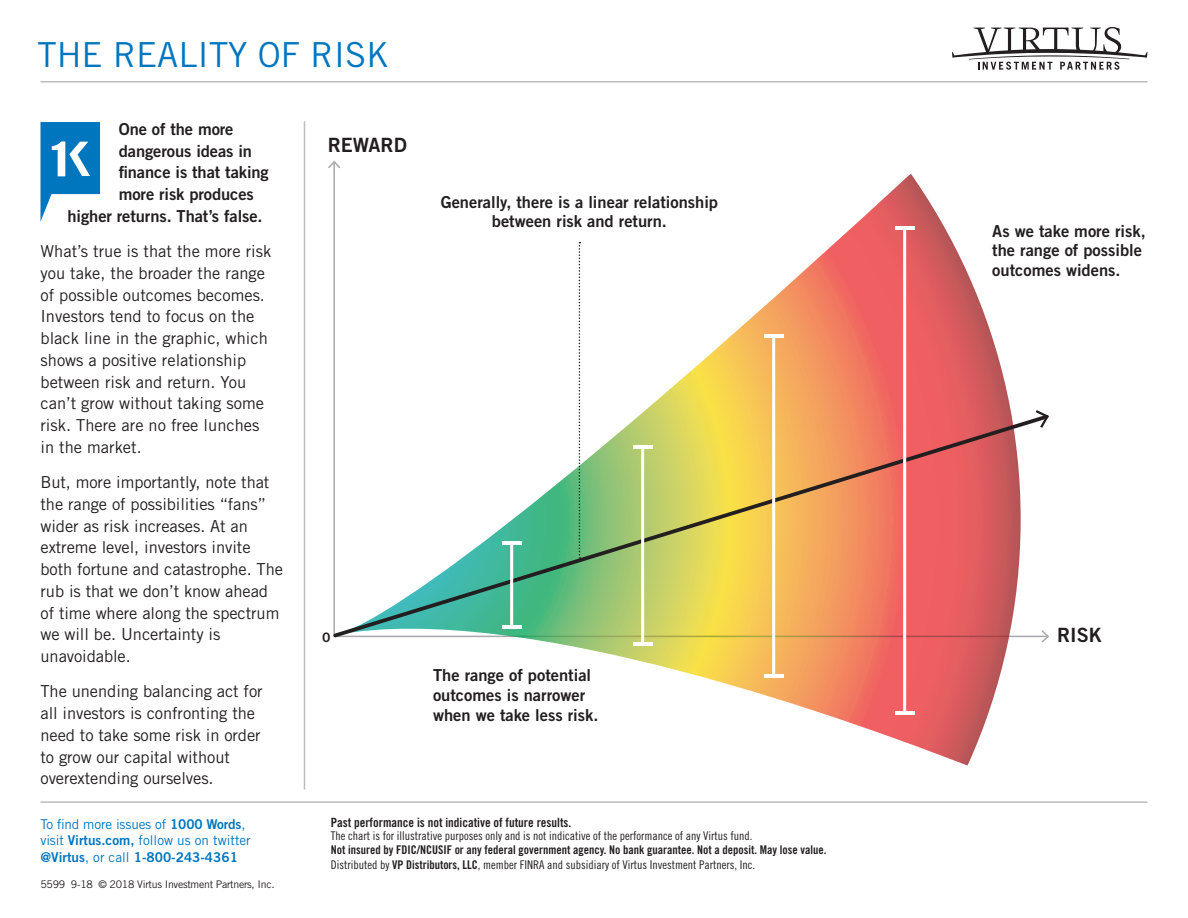
<style>
.page{position:relative;width:1188px;height:918px;background:#fff}
.page>*{position:absolute;margin:0;border:0;box-sizing:border-box;transform-origin:0 0}
.t1{font:34.5px "Trade Gothic LT Std";color:#0076bf}
.t2{font:19.65px "Trade Gothic LT Std Bd 2";color:#231f20}
.Body_Copy{font:16.5px/21.8px "Trade Gothic LT Std";letter-spacing:-.005em;color:#231f20}
.Body_Copy-2{font:16.5px/19.8px "Trade Gothic LT Std Bd 2";color:#231f20}
.t3{font:13.5px/16.2px "Trade Gothic LT Std";letter-spacing:-.01em;color:#0076bf}
.t4{font:12.9px "Trade Gothic LT Std Bd 2";color:#231f20;scale:1.06 1}
.Footnotes{font:12.75px "Trade Gothic Bold Cond Twenty";color:#231f20}
.Footnotes-2{font:12px "Trade Gothic Cond Eighteen";color:#231f20}
.Footnotes-3{font:12px "Trade Gothic Bold Cond Twenty";color:#231f20}
.t5{font:10.5px "Trade Gothic LT Std";letter-spacing:-.025em;color:#231f20}
.s1{font-family:"Trade Gothic LT Std Bd 2"}
.s2{font-family:"Trade Gothic Bold Cond Twenty"}
</style>
<div class="page">
<hr style="left:40px;top:81px;width:1108px;height:1px;background:#bcbdc0">
<hr style="left:40px;top:801px;width:1108px;height:2px;background:#bcbdc0">
<svg style="left:952px;top:27px;width:195px;height:43px"></svg>
<hr style="left:304px;top:121px;width:1px;height:669px;background:#bcbdc0">
<svg style="left:340px;top:167px;width:671px;height:599px"></svg>
<hr style="left:333px;top:162px;width:2px;height:474px;background:#a8a9ad">
<svg style="left:328px;top:161px;width:12px;height:7px"></svg>
<svg style="left:333px;top:412px;width:716px;height:228px"></svg>
<svg style="left:1036px;top:410px;width:13px;height:18px"></svg>
<hr style="left:903px;top:228px;width:3px;height:485px;background:#fff">
<hr style="left:895px;top:227px;width:20px;height:3px;background:#fff">
<hr style="left:895px;top:712px;width:20px;height:3px;background:#fff">
<hr style="left:772px;top:336px;width:3px;height:340px;background:#fff">
<hr style="left:764px;top:334px;width:20px;height:3px;background:#fff">
<hr style="left:764px;top:675px;width:20px;height:3px;background:#fff">
<hr style="left:641px;top:447px;width:3px;height:197px;background:#fff">
<hr style="left:633px;top:446px;width:20px;height:3px;background:#fff">
<hr style="left:633px;top:643px;width:20px;height:3px;background:#fff">
<hr style="left:510px;top:543px;width:3px;height:84px;background:#fff">
<hr style="left:502px;top:541px;width:20px;height:3px;background:#fff">
<hr style="left:502px;top:626px;width:20px;height:3px;background:#fff">
<svg style="left:40px;top:122px;width:60px;height:100px"></svg>
<div style="left:433px;top:189px;width:293px;height:54px;background:#fff"></div>
<svg style="left:579px;top:242px;width:1px;height:317px"></svg>
<p class="t1" style="left:38px;top:34px;width:353px">THE REALITY OF RISK</p>
<p class="Body_Copy-2" style="left:119px;top:118px;width:152px;line-height:21.8px">One of the more dangerous ideas in finance is that taking more risk produces</p>
<p class="Body_Copy-2" style="left:68px;top:206px;width:197px">higher returns. That’s false.</p>
<p class="Body_Copy" style="left:40px;top:240px;width:232px">What’s true is that the more risk you take, the broader the range of possible outcomes becomes.<br>Investors tend to focus on the black line in the graphic, which shows a positive relationship between risk and return. You can’t grow without taking some risk. There are no free lunches in the market.</p>
<p class="Body_Copy" style="left:40px;top:471px;width:244px">But, more importantly, note that the range of possibilities “fans” wider as risk increases. At an extreme level, investors invite both fortune and catastrophe. The rub is that we don’t know ahead of time where along the spectrum we will be. Uncertainty is unavoidable.</p>
<p class="Body_Copy" style="left:40px;top:680px;width:224px">The unending balancing act for all investors is confronting the need to take some risk in order to grow our capital without overextending ourselves.</p>
<p class="t3" style="left:40px;top:816px;width:212px">To find more issues of <span class="s1">1000 Words</span>, visit <span class="s1">Virtus.com,</span> follow us on twitter <span class="s1">@Virtus</span>, or call <span class="s1">1-800-243-4361</span></p>
<p class="t5" style="left:40px;top:878px;width:236px">5599 9-18 © 2018 Virtus Investment Partners, Inc.</p>
<p class="t2" style="left:328px;top:133px;width:81px">REWARD</p>
<p class="Body_Copy-2" style="left:441px;top:192px;width:279px;text-align:center">Generally, there is a linear relationship between risk and return.</p>
<p class="Body_Copy-2" style="left:992px;top:220px;width:155px">As we take more risk, the range of possible outcomes widens.</p>
<p class="t4" style="left:322px;top:629px;width:9px">0</p>
<p class="t2" style="left:1057px;top:623px;width:46px">RISK</p>
<p class="Body_Copy-2" style="left:433px;top:665px;width:167px">The range of potential outcomes is narrower when we take less risk.</p>
<p class="Footnotes" style="left:331px;top:815px;width:242px">Past performance is not indicative of future results.</p>
<p class="Footnotes-2" style="left:331px;top:829px;width:423px">The chart is for illustrative purposes only and is not indicative of the performance of any Virtus fund.</p>
<p class="Footnotes-3" style="left:331px;top:843px;width:497px">Not insured by FDIC/NCUSIF or any federal government agency. No bank guarantee. Not a deposit. May lose value.</p>
<p class="Footnotes-2" style="left:331px;top:857px;width:426px">Distributed by <span class="s2">VP Distributors, LLC</span>, member FINRA and subsidiary of Virtus Investment Partners, Inc.</p>
</div>
